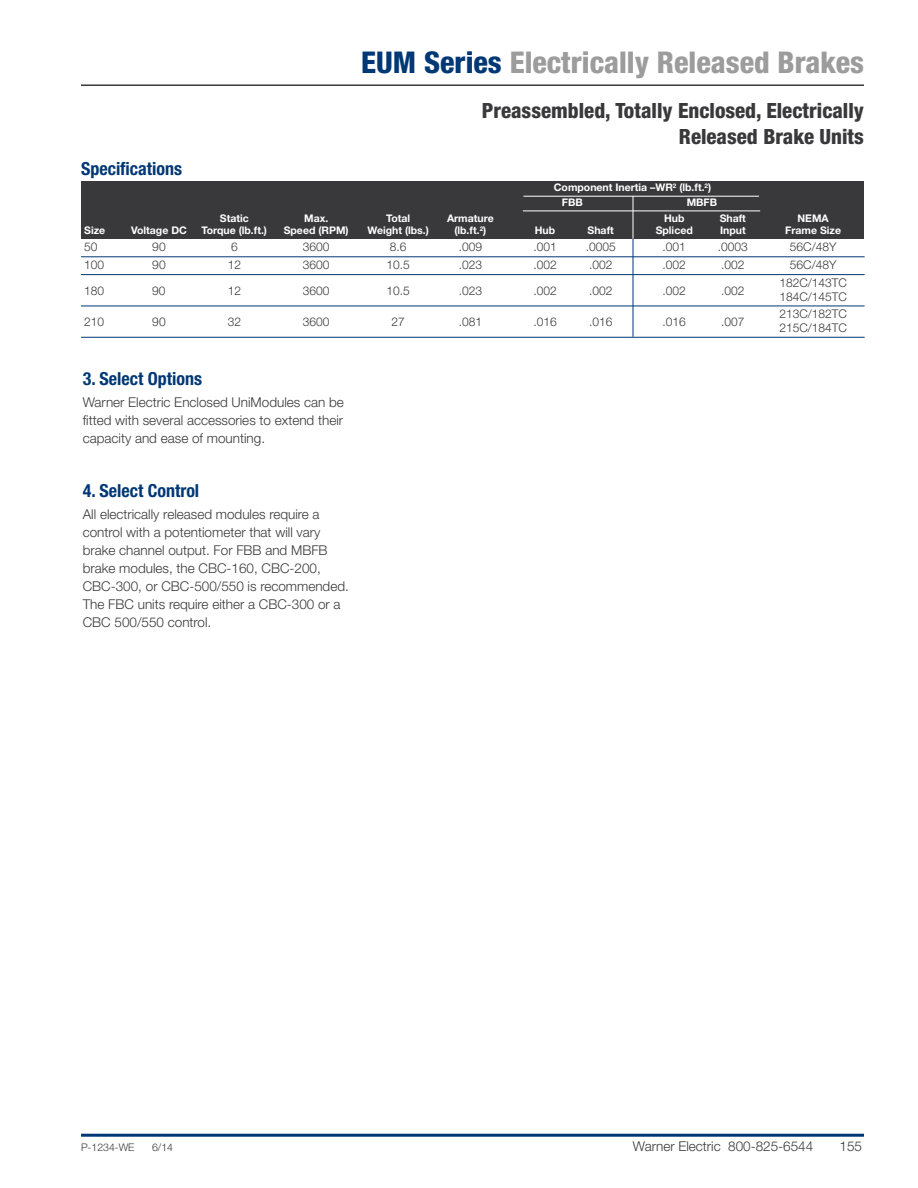
<style>
.page{position:relative;width:918px;height:1188px;background:#fff}
.page>*{position:absolute;margin:0;border:0;box-sizing:border-box;transform-origin:0 0}
.t1{font:800 condensed 30px "Helvetica Neue LT Std";color:#9c9c9c}
.t2{font:800 condensed 21px/25.2px "Helvetica Neue LT Std";color:#39383a;text-align:right}
.t3{font:700 condensed 18px "Helvetica Neue LT Std";color:#003775}
.t4{font:300 13.5px/18px "Helvetica Neue LT Std";color:#39383a;text-align:justify}
.t5{font:300 12px/13.5px "Helvetica Neue LT Std";color:#39383a}
.t6{font:700 10.5px/15.3px "Helvetica Neue LT Std";color:#fff}
.t7{font:300 10.5px "Helvetica Neue LT Std";color:#39383a}
.s1{color:#003775}
</style>
<div class="page">
<hr style="left:81px;top:1134px;width:783px;height:3px;background:#003775">
<hr style="left:81px;top:84px;width:783px;height:2px;background:#39383a">
<div style="left:81px;top:182px;width:783px;height:57px;background:#39383a"></div>
<hr style="left:81px;top:256px;width:784px;height:1px;background:#003775">
<hr style="left:81px;top:274px;width:784px;height:1px;background:#003775">
<hr style="left:81px;top:306px;width:784px;height:1px;background:#003775">
<hr style="left:81px;top:337px;width:784px;height:1px;background:#003775">
<hr style="left:523px;top:196px;width:236px;height:1px;background:#fff">
<hr style="left:523px;top:211px;width:237px;height:1px;background:#fff">
<hr style="left:633px;top:196px;width:1px;height:44px;background:#fff">
<hr style="left:633px;top:238px;width:1px;height:99px;background:#003775">
<h1 class="t1" style="left:361px;top:51px;width:504px"><span class="s1">EUM Series</span> Electrically Released Brakes</h1>
<h3 class="t3" style="left:81px;top:162px;width:103px">Specifications</h3>
<h2 class="t2" style="left:482px;top:100px;width:384px">Preassembled, Totally Enclosed, Electrically<br>Released Brake Units</h2>
<p class="t6" style="left:562px;top:181px;width:151px;text-indent:-8px">Component Inertia –WR<sup>2</sup> (lb.ft.<sup>2</sup>)<br>FBB</p>
<p class="t6" style="left:687px;top:196px;width:32px">MBFB</p>
<p class="t6" style="left:220px;top:211px;width:30px">Static</p>
<p class="t6" style="left:304px;top:211px;width:26px">Max.</p>
<p class="t6" style="left:386px;top:211px;width:26px">Total</p>
<p class="t6" style="left:447px;top:211px;width:48px">Armature</p>
<p class="t6" style="left:664px;top:211px;width:22px">Hub</p>
<p class="t6" style="left:720px;top:211px;width:28px">Shaft</p>
<p class="t6" style="left:798px;top:211px;width:33px">NEMA</p>
<p class="t6" style="left:84px;top:223px;width:22px">Size</p>
<p class="t6" style="left:131px;top:223px;width:57px">Voltage DC</p>
<p class="t6" style="left:202px;top:223px;width:67px">Torque (lb.ft.)</p>
<p class="t6" style="left:284px;top:223px;width:66px">Speed (RPM)</p>
<p class="t6" style="left:368px;top:223px;width:63px">Weight (lbs.)</p>
<p class="t6" style="left:454px;top:223px;width:33px">(lb.ft.<sup>2</sup>)</p>
<p class="t6" style="left:535px;top:223px;width:22px">Hub</p>
<p class="t6" style="left:588px;top:223px;width:28px">Shaft</p>
<p class="t6" style="left:656px;top:223px;width:39px">Spliced</p>
<p class="t6" style="left:720px;top:223px;width:27px">Input</p>
<p class="t6" style="left:785px;top:223px;width:57px">Frame Size</p>
<p class="t5" style="left:84px;top:242px;width:15px">50</p>
<p class="t5" style="left:152px;top:242px;width:15px">90</p>
<p class="t5" style="left:231px;top:242px;width:8px">6</p>
<p class="t5" style="left:303px;top:242px;width:28px">3600</p>
<p class="t5" style="left:390px;top:242px;width:18px">8.6</p>
<p class="t5" style="left:459px;top:242px;width:25px">.009</p>
<p class="t5" style="left:533px;top:242px;width:25px">.001</p>
<p class="t5" style="left:586px;top:242px;width:32px">.0005</p>
<p class="t5" style="left:663px;top:242px;width:25px">.001</p>
<p class="t5" style="left:718px;top:242px;width:32px">.0003</p>
<p class="t5" style="left:790px;top:242px;width:48px">56C/48Y</p>
<p class="t5" style="left:84px;top:259px;width:22px">100</p>
<p class="t5" style="left:152px;top:259px;width:15px">90</p>
<p class="t5" style="left:228px;top:259px;width:15px">12</p>
<p class="t5" style="left:303px;top:259px;width:28px">3600</p>
<p class="t5" style="left:387px;top:259px;width:25px">10.5</p>
<p class="t5" style="left:459px;top:259px;width:25px">.023</p>
<p class="t5" style="left:533px;top:259px;width:25px">.002</p>
<p class="t5" style="left:589px;top:259px;width:25px">.002</p>
<p class="t5" style="left:663px;top:259px;width:25px">.002</p>
<p class="t5" style="left:721px;top:259px;width:25px">.002</p>
<p class="t5" style="left:790px;top:259px;width:48px">56C/48Y</p>
<p class="t5" style="left:84px;top:285px;width:22px">180</p>
<p class="t5" style="left:152px;top:285px;width:15px">90</p>
<p class="t5" style="left:228px;top:285px;width:15px">12</p>
<p class="t5" style="left:303px;top:285px;width:28px">3600</p>
<p class="t5" style="left:387px;top:285px;width:25px">10.5</p>
<p class="t5" style="left:459px;top:285px;width:25px">.023</p>
<p class="t5" style="left:533px;top:285px;width:25px">.002</p>
<p class="t5" style="left:589px;top:285px;width:25px">.002</p>
<p class="t5" style="left:663px;top:285px;width:25px">.002</p>
<p class="t5" style="left:721px;top:285px;width:25px">.002</p>
<p class="t5" style="left:779px;top:277px;width:69px">182C/143TC<br>184C/145TC</p>
<p class="t5" style="left:84px;top:316px;width:22px">210</p>
<p class="t5" style="left:152px;top:316px;width:15px">90</p>
<p class="t5" style="left:228px;top:316px;width:15px">32</p>
<p class="t5" style="left:303px;top:316px;width:28px">3600</p>
<p class="t5" style="left:392px;top:316px;width:15px">27</p>
<p class="t5" style="left:459px;top:316px;width:25px">.081</p>
<p class="t5" style="left:533px;top:316px;width:25px">.016</p>
<p class="t5" style="left:589px;top:316px;width:25px">.016</p>
<p class="t5" style="left:663px;top:316px;width:25px">.016</p>
<p class="t5" style="left:721px;top:316px;width:25px">.007</p>
<p class="t5" style="left:779px;top:309px;width:69px">213C/182TC<br>215C/184TC</p>
<h3 class="t3" style="left:83px;top:372px;width:121px">3. Select Options</h3>
<p class="t4" style="left:83px;top:395px;width:263px">Warner Electric Enclosed UniModules can be fitted with several accessories to extend their capacity and ease of mounting.</p>
<h3 class="t3" style="left:83px;top:484px;width:118px">4. Select Control</h3>
<p class="t4" style="left:83px;top:507px;width:268px;text-align:left">All electrically released modules require a control with a potentiometer that will vary brake channel output. For FBB and MBFB brake modules, the CBC-160, CBC-200, CBC-300, or CBC-500/550 is recommended.<br>The FBC units require either a CBC-300 or a CBC 500/550 control.</p>
<p class="t7" style="left:81px;top:1143px;width:55px">P-1234-WE</p>
<p class="t7" style="left:152px;top:1143px;width:23px">6/14</p>
<p class="t4" style="left:633px;top:1138px;width:182px">Warner Electric 800-825-6544</p>
<p class="t4" style="left:840px;top:1138px;width:24px">155</p>
</div>
